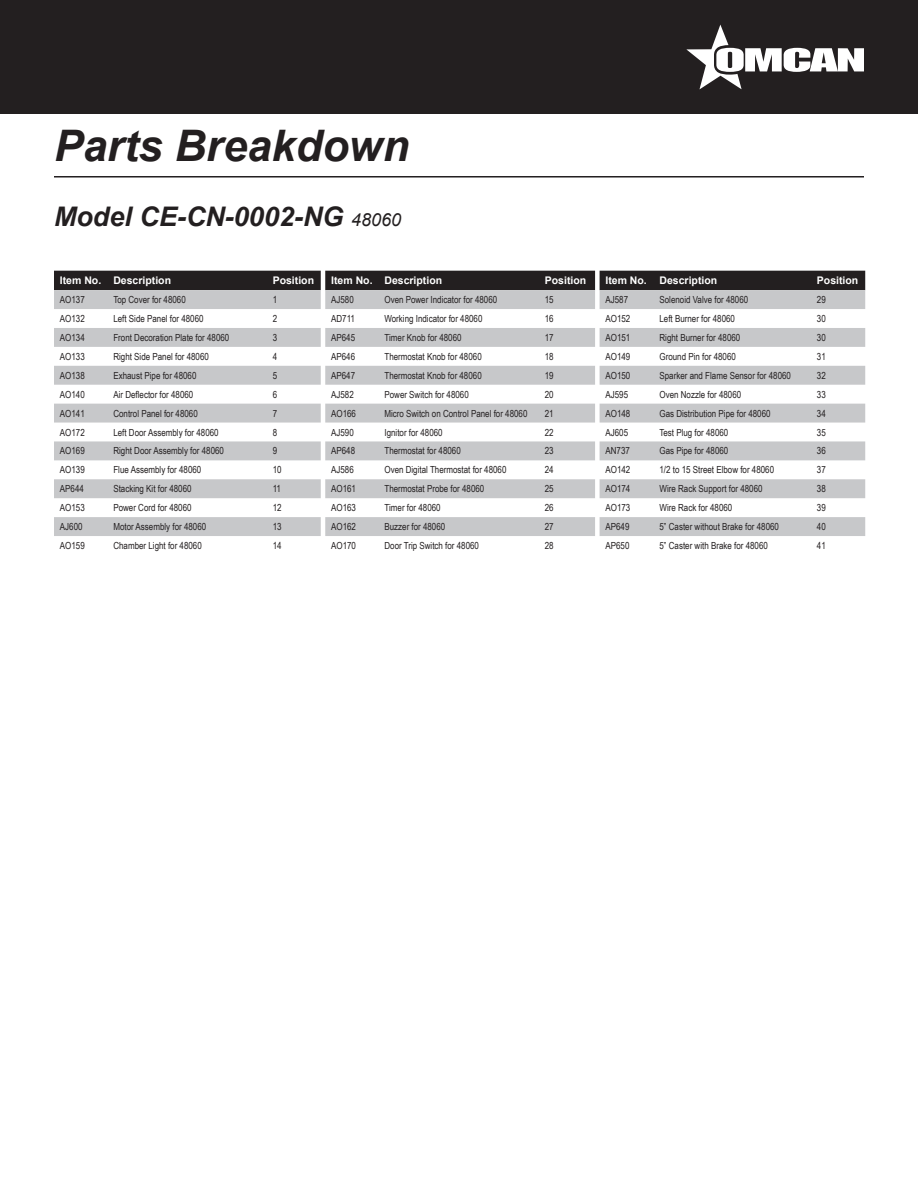
<style>
.page{position:relative;width:918px;height:1188px;background:#fff}
.page>*{position:absolute;margin:0;border:0;box-sizing:border-box;transform-origin:0 0}
.t1{font:italic 700 43.5px "Arial";color:#231f20}
.t2{font:italic 700 27px "Arial";color:#231f20}
.t3{font:700 10.5px "Arial";color:#fff}
.t4{font:9.75px "Arial Narrow";color:#231f20}
.s1{font-weight:400;font-size:18px}
</style>
<div class="page">
<div style="left:0;top:0;width:918px;height:114px;background:#231f20"></div>
<svg style="left:686px;top:25px;width:178px;height:64px"></svg>
<hr style="left:54px;top:176px;width:810px;height:2px;background:#231f20">
<div style="left:54px;top:271px;width:811px;height:19px;background:#231f20"></div>
<svg style="left:54px;top:290px;width:541px;height:246px;fill:#c7c8ca"></svg>
<svg style="left:600px;top:290px;width:265px;height:246px;fill:#c7c8ca"></svg>
<p class="t1" style="left:54px;top:116px;width:357px">Parts Breakdown</p>
<p class="t2" style="left:54px;top:198px;width:349px">Model CE-CN-0002-NG <span class="s1">48060</span></p>
<p class="t3" style="left:60px;top:273px;width:43px">Item No.</p>
<p class="t3" style="left:113px;top:273px;width:59px">Description</p>
<p class="t3" style="left:273px;top:273px;width:43px">Position</p>
<p class="t3" style="left:331px;top:273px;width:43px">Item No.</p>
<p class="t3" style="left:384px;top:273px;width:59px">Description</p>
<p class="t3" style="left:545px;top:273px;width:43px">Position</p>
<p class="t3" style="left:605px;top:273px;width:43px">Item No.</p>
<p class="t3" style="left:660px;top:273px;width:59px">Description</p>
<p class="t3" style="left:817px;top:273px;width:43px">Position</p>
<p class="t4" style="left:60px;top:293px;width:26px">AO137</p>
<p class="t4" style="left:113px;top:293px;width:74px">Top Cover for 48060</p>
<p class="t4" style="left:273px;top:293px;width:6px">1</p>
<p class="t4" style="left:331px;top:293px;width:24px">AJ580</p>
<p class="t4" style="left:384px;top:293px;width:114px">Oven Power Indicator for 48060</p>
<p class="t4" style="left:545px;top:293px;width:10px">15</p>
<p class="t4" style="left:605px;top:293px;width:24px">AJ587</p>
<p class="t4" style="left:660px;top:293px;width:90px">Solenoid Valve for 48060</p>
<p class="t4" style="left:817px;top:293px;width:10px">29</p>
<p class="t4" style="left:60px;top:311px;width:26px">AO132</p>
<p class="t4" style="left:113px;top:311px;width:92px">Left Side Panel for 48060</p>
<p class="t4" style="left:273px;top:311px;width:6px">2</p>
<p class="t4" style="left:331px;top:311px;width:25px">AD711</p>
<p class="t4" style="left:384px;top:311px;width:100px">Working Indicator for 48060</p>
<p class="t4" style="left:545px;top:311px;width:10px">16</p>
<p class="t4" style="left:605px;top:311px;width:26px">AO152</p>
<p class="t4" style="left:660px;top:311px;width:77px">Left Burner for 48060</p>
<p class="t4" style="left:817px;top:311px;width:10px">30</p>
<p class="t4" style="left:60px;top:330px;width:26px">AO134</p>
<p class="t4" style="left:113px;top:330px;width:117px">Front Decoration Plate for 48060</p>
<p class="t4" style="left:273px;top:330px;width:6px">3</p>
<p class="t4" style="left:331px;top:330px;width:26px">AP645</p>
<p class="t4" style="left:384px;top:330px;width:79px">Timer Knob for 48060</p>
<p class="t4" style="left:545px;top:330px;width:10px">17</p>
<p class="t4" style="left:605px;top:330px;width:26px">AO151</p>
<p class="t4" style="left:660px;top:330px;width:82px">Right Burner for 48060</p>
<p class="t4" style="left:817px;top:330px;width:10px">30</p>
<p class="t4" style="left:60px;top:349px;width:26px">AO133</p>
<p class="t4" style="left:113px;top:349px;width:97px">Right Side Panel for 48060</p>
<p class="t4" style="left:273px;top:349px;width:6px">4</p>
<p class="t4" style="left:331px;top:349px;width:26px">AP646</p>
<p class="t4" style="left:384px;top:349px;width:99px">Thermostat Knob for 48060</p>
<p class="t4" style="left:545px;top:349px;width:10px">18</p>
<p class="t4" style="left:605px;top:349px;width:26px">AO149</p>
<p class="t4" style="left:660px;top:349px;width:78px">Ground Pin for 48060</p>
<p class="t4" style="left:817px;top:349px;width:10px">31</p>
<p class="t4" style="left:60px;top:368px;width:26px">AO138</p>
<p class="t4" style="left:113px;top:368px;width:85px">Exhaust Pipe for 48060</p>
<p class="t4" style="left:273px;top:368px;width:6px">5</p>
<p class="t4" style="left:331px;top:368px;width:26px">AP647</p>
<p class="t4" style="left:384px;top:368px;width:99px">Thermostat Knob for 48060</p>
<p class="t4" style="left:545px;top:368px;width:10px">19</p>
<p class="t4" style="left:605px;top:368px;width:26px">AO150</p>
<p class="t4" style="left:660px;top:368px;width:133px">Sparker and Flame Sensor for 48060</p>
<p class="t4" style="left:817px;top:368px;width:10px">32</p>
<p class="t4" style="left:60px;top:387px;width:26px">AO140</p>
<p class="t4" style="left:113px;top:387px;width:81px">Air Deflector for 48060</p>
<p class="t4" style="left:273px;top:387px;width:6px">6</p>
<p class="t4" style="left:331px;top:387px;width:24px">AJ582</p>
<p class="t4" style="left:384px;top:387px;width:86px">Power Switch for 48060</p>
<p class="t4" style="left:545px;top:387px;width:10px">20</p>
<p class="t4" style="left:605px;top:387px;width:24px">AJ595</p>
<p class="t4" style="left:660px;top:387px;width:83px">Oven Nozzle for 48060</p>
<p class="t4" style="left:817px;top:387px;width:10px">33</p>
<p class="t4" style="left:60px;top:406px;width:26px">AO141</p>
<p class="t4" style="left:113px;top:406px;width:86px">Control Panel for 48060</p>
<p class="t4" style="left:273px;top:406px;width:6px">7</p>
<p class="t4" style="left:331px;top:406px;width:26px">AO166</p>
<p class="t4" style="left:384px;top:406px;width:145px">Micro Switch on Control Panel for 48060</p>
<p class="t4" style="left:545px;top:406px;width:10px">21</p>
<p class="t4" style="left:605px;top:406px;width:26px">AO148</p>
<p class="t4" style="left:660px;top:406px;width:113px">Gas Distribution Pipe for 48060</p>
<p class="t4" style="left:817px;top:406px;width:10px">34</p>
<p class="t4" style="left:60px;top:425px;width:26px">AO172</p>
<p class="t4" style="left:113px;top:425px;width:107px">Left Door Assembly for 48060</p>
<p class="t4" style="left:273px;top:425px;width:6px">8</p>
<p class="t4" style="left:331px;top:425px;width:24px">AJ590</p>
<p class="t4" style="left:384px;top:425px;width:60px">Ignitor for 48060</p>
<p class="t4" style="left:545px;top:425px;width:10px">22</p>
<p class="t4" style="left:605px;top:425px;width:24px">AJ605</p>
<p class="t4" style="left:660px;top:425px;width:70px">Test Plug for 48060</p>
<p class="t4" style="left:817px;top:425px;width:10px">35</p>
<p class="t4" style="left:60px;top:444px;width:26px">AO169</p>
<p class="t4" style="left:113px;top:444px;width:112px">Right Door Assembly for 48060</p>
<p class="t4" style="left:273px;top:444px;width:6px">9</p>
<p class="t4" style="left:331px;top:444px;width:26px">AP648</p>
<p class="t4" style="left:384px;top:444px;width:78px">Thermostat for 48060</p>
<p class="t4" style="left:545px;top:444px;width:10px">23</p>
<p class="t4" style="left:605px;top:444px;width:26px">AN737</p>
<p class="t4" style="left:660px;top:444px;width:70px">Gas Pipe for 48060</p>
<p class="t4" style="left:817px;top:444px;width:10px">36</p>
<p class="t4" style="left:60px;top:463px;width:26px">AO139</p>
<p class="t4" style="left:113px;top:463px;width:89px">Flue Assembly for 48060</p>
<p class="t4" style="left:273px;top:463px;width:10px">10</p>
<p class="t4" style="left:331px;top:463px;width:24px">AJ586</p>
<p class="t4" style="left:384px;top:463px;width:124px">Oven Digital Thermostat for 48060</p>
<p class="t4" style="left:545px;top:463px;width:10px">24</p>
<p class="t4" style="left:605px;top:463px;width:26px">AO142</p>
<p class="t4" style="left:660px;top:463px;width:116px">1/2 to 15 Street Elbow for 48060</p>
<p class="t4" style="left:817px;top:463px;width:10px">37</p>
<p class="t4" style="left:60px;top:482px;width:26px">AP644</p>
<p class="t4" style="left:113px;top:482px;width:80px">Stacking Kit for 48060</p>
<p class="t4" style="left:273px;top:482px;width:10px">11</p>
<p class="t4" style="left:331px;top:482px;width:26px">AO161</p>
<p class="t4" style="left:384px;top:482px;width:101px">Thermostat Probe for 48060</p>
<p class="t4" style="left:545px;top:482px;width:10px">25</p>
<p class="t4" style="left:605px;top:482px;width:26px">AO174</p>
<p class="t4" style="left:660px;top:482px;width:105px">Wire Rack Support for 48060</p>
<p class="t4" style="left:817px;top:482px;width:10px">38</p>
<p class="t4" style="left:60px;top:501px;width:26px">AO153</p>
<p class="t4" style="left:113px;top:501px;width:80px">Power Cord for 48060</p>
<p class="t4" style="left:273px;top:501px;width:10px">12</p>
<p class="t4" style="left:331px;top:501px;width:26px">AO163</p>
<p class="t4" style="left:384px;top:501px;width:58px">Timer for 48060</p>
<p class="t4" style="left:545px;top:501px;width:10px">26</p>
<p class="t4" style="left:605px;top:501px;width:26px">AO173</p>
<p class="t4" style="left:660px;top:501px;width:74px">Wire Rack for 48060</p>
<p class="t4" style="left:817px;top:501px;width:10px">39</p>
<p class="t4" style="left:60px;top:520px;width:24px">AJ600</p>
<p class="t4" style="left:113px;top:520px;width:94px">Motor Assembly for 48060</p>
<p class="t4" style="left:273px;top:520px;width:10px">13</p>
<p class="t4" style="left:331px;top:520px;width:26px">AO162</p>
<p class="t4" style="left:384px;top:520px;width:62px">Buzzer for 48060</p>
<p class="t4" style="left:545px;top:520px;width:10px">27</p>
<p class="t4" style="left:605px;top:520px;width:26px">AP649</p>
<p class="t4" style="left:660px;top:520px;width:121px">5” Caster without Brake for 48060</p>
<p class="t4" style="left:817px;top:520px;width:10px">40</p>
<p class="t4" style="left:60px;top:538px;width:26px">AO159</p>
<p class="t4" style="left:113px;top:538px;width:90px">Chamber Light for 48060</p>
<p class="t4" style="left:273px;top:538px;width:10px">14</p>
<p class="t4" style="left:331px;top:538px;width:26px">AO170</p>
<p class="t4" style="left:384px;top:538px;width:96px">Door Trip Switch for 48060</p>
<p class="t4" style="left:545px;top:538px;width:10px">28</p>
<p class="t4" style="left:605px;top:538px;width:26px">AP650</p>
<p class="t4" style="left:660px;top:538px;width:110px">5” Caster with Brake for 48060</p>
<p class="t4" style="left:817px;top:538px;width:10px">41</p>
</div>
